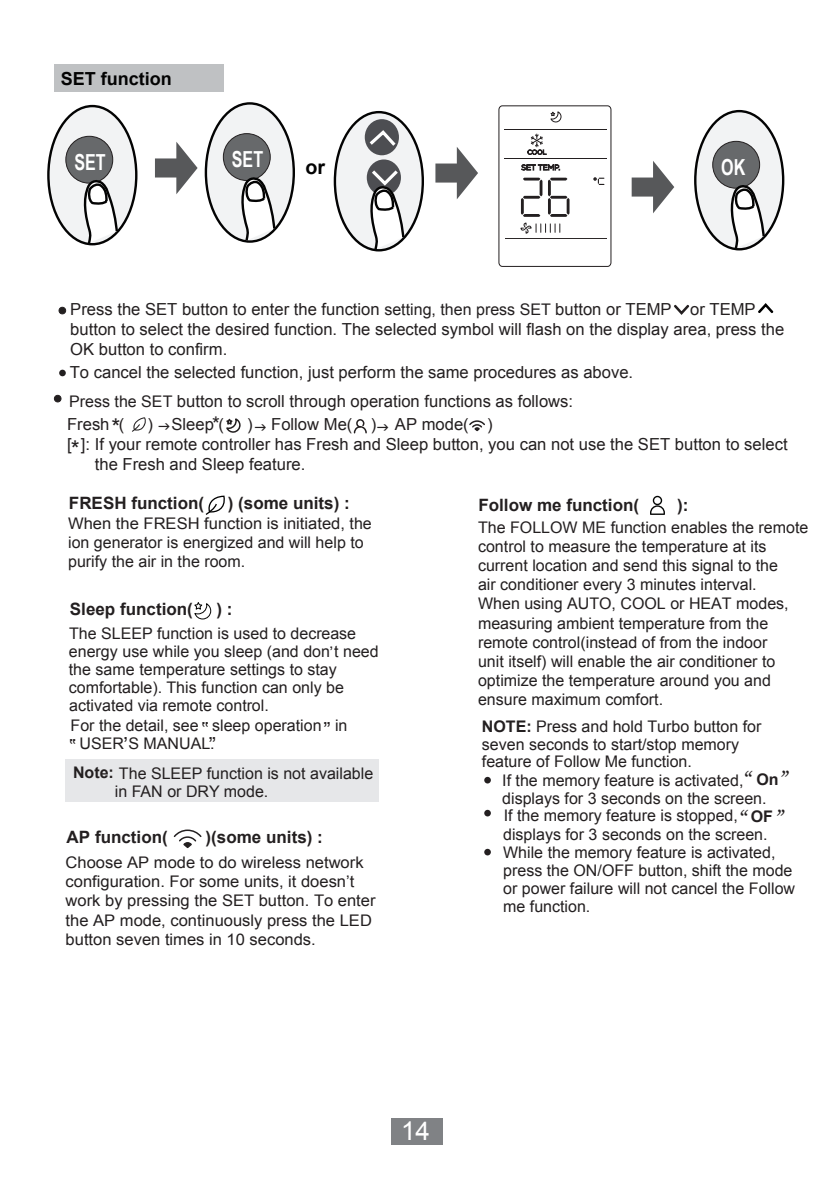
<style>
.page{position:relative;width:840px;height:1191px;background:#fff}
.page>*{position:absolute;margin:0;border:0;box-sizing:border-box;transform-origin:0 0}
.t1{font:26px "Arial";color:#fff}
.t2{font:300 24px "Adobe Song Std";color:#231f20}
.t3{font:22.6px "Arial Unicode MS";color:#231f20}
.t4{font:700 22.2px "Arial Narrow";color:#fff;scale:.89 1}
.t5{font:21px "Arial";color:#231f20}
.t6{font:19.8px "Arial Unicode MS";color:#231f20}
.t7{font:700 19.6px "Arial";color:#030303}
.t8{font:700 18px "Arial";color:#030303}
.t9{font:700 17px "Arial";color:#231f20}
.t10{font:16.6px/20px "Arial";color:#231f20}
.t11{font:16px/19.2px "Arial";color:#231f20}
.s1{font-size:16px}
.s2{font-weight:700}
</style>
<div class="page">
<div style="left:390px;top:1117px;width:52px;height:27px;background:#808285"></div>
<div style="left:54px;top:64px;width:169px;height:28px;background:#bfc1c3"></div>
<svg style="left:155px;top:142px;width:42px;height:52px"></svg>
<svg style="left:435px;top:147px;width:43px;height:52px"></svg>
<svg style="left:631px;top:161px;width:43px;height:52px"></svg>
<div style="left:48px;top:106px;width:88px;height:138px;background:#f2f3f4;border-radius:50%"></div>
<div style="left:47px;top:105px;width:90px;height:140px;border:2px solid #030303;border-radius:50%"></div>
<div style="left:66px;top:136px;width:47px;height:47px;background:#67696b;border-radius:50%"></div>
<div style="left:65px;top:136px;width:48px;height:48px;border:1px solid #231f20;border-radius:50%"></div>
<svg style="left:82px;top:180px;width:37px;height:66px"></svg>
<div style="left:206px;top:103px;width:87px;height:138px;background:#f2f3f4;border-radius:50%"></div>
<div style="left:204px;top:102px;width:91px;height:141px;border:2px solid #030303;border-radius:50%"></div>
<div style="left:223px;top:134px;width:47px;height:46px;background:#67696b;border-radius:50%"></div>
<div style="left:223px;top:133px;width:47px;height:48px;border:1px solid #231f20;border-radius:50%"></div>
<svg style="left:239px;top:178px;width:37px;height:65px"></svg>
<div style="left:695px;top:111px;width:87px;height:138px;background:#f2f3f4;border-radius:50%"></div>
<div style="left:693px;top:110px;width:91px;height:140px;border:2px solid #030303;border-radius:50%"></div>
<div style="left:712px;top:141px;width:47px;height:47px;background:#67696b;border-radius:50%"></div>
<div style="left:711px;top:141px;width:48px;height:48px;border:1px solid #231f20;border-radius:50%"></div>
<svg style="left:728px;top:185px;width:37px;height:66px"></svg>
<div style="left:335px;top:112px;width:87px;height:138px;background:#f2f3f4;border-radius:50%"></div>
<div style="left:333px;top:111px;width:91px;height:140px;border:2px solid #030303;border-radius:50%"></div>
<svg style="left:366px;top:159px;width:35px;height:37px"></svg>
<div style="left:364px;top:119px;width:35px;height:36px;background:#4d4e52;border-radius:50%"></div>
<svg style="left:369px;top:130px;width:28px;height:17px"></svg>
<svg style="left:368px;top:169px;width:37px;height:83px"></svg>
<div style="left:498px;top:105px;width:113px;height:162px;border:1px solid #231f20;border-radius:4px"></div>
<hr style="left:504px;top:238px;width:101px;height:1px;background:#2c2828">
<hr style="left:504px;top:158px;width:102px;height:1px;background:#231f20">
<hr style="left:504px;top:129px;width:102px;height:1px;background:#231f20">
<svg style="left:527px;top:134px;width:19px;height:21px"></svg>
<svg style="left:520px;top:178px;width:49px;height:56px"></svg>
<svg style="left:550px;top:111px;width:11px;height:11px"></svg>
<svg style="left:521px;top:164px;width:38px;height:7px"></svg>
<svg style="left:593px;top:177px;width:11px;height:8px"></svg>
<svg style="left:758px;top:303px;width:16px;height:11px"></svg>
<svg style="left:674px;top:304px;width:16px;height:11px"></svg>
<div style="left:59px;top:307px;width:7px;height:7px;background:#231f20;border-radius:50%"></div>
<div style="left:59px;top:307px;width:7px;height:7px;border:1px solid #231f20;border-radius:50%"></div>
<div style="left:59px;top:370px;width:7px;height:6px;background:#231f20;border-radius:50%"></div>
<div style="left:65px;top:760px;width:313px;height:42px;background:#e6e7e9"></div>
<svg style="left:194px;top:602px;width:17px;height:18px"></svg>
<svg style="left:205px;top:495px;width:20px;height:20px"></svg>
<svg style="left:650px;top:496px;width:14px;height:19px"></svg>
<svg style="left:484px;top:810px;width:6px;height:6px"></svg>
<svg style="left:484px;top:849px;width:6px;height:6px"></svg>
<svg style="left:484px;top:777px;width:6px;height:6px"></svg>
<svg style="left:173px;top:829px;width:29px;height:20px"></svg>
<div style="left:54px;top:395px;width:7px;height:7px;background:#231f20;border-radius:50%"></div>
<div style="left:54px;top:395px;width:7px;height:7px;border:1px solid #231f20;border-radius:50%"></div>
<svg style="left:353px;top:419px;width:14px;height:15px"></svg>
<svg style="left:132px;top:417px;width:14px;height:15px"></svg>
<svg style="left:226px;top:418px;width:14px;height:15px"></svg>
<svg style="left:469px;top:420px;width:16px;height:12px"></svg>
<p class="t8" style="left:61px;top:67px;width:113px">SET function</p>
<h3 class="t4" style="left:232px;top:142px;width:37px">SET</h3>
<h3 class="t4" style="left:721px;top:150px;width:29px">OK</h3>
<h3 class="t4" style="left:74px;top:145px;width:37px">SET</h3>
<p class="t7" style="left:305px;top:154px;width:21px">or</p>
<p class="t10" style="left:70px;top:299px;width:715px">Press the SET button to enter the function <span class="s1">setting, then press SET</span> button or TEMP or TEMP button to select the desired function. The selected symbol will flash on the display area, press the<br>OK button to confirm.</p>
<p class="t10" style="left:70px;top:362px;width:564px">To cancel the selected function, just perform the same procedures as above.</p>
<p class="t10" style="left:67px;top:390px;width:507px;line-height:22.8px"><span class="s1">Press the SET</span> button to scroll through operation functions as follows:<br>Fresh (</p>
<p class="t6" style="left:212px;top:410px;width:9px">*</p>
<p class="t10" style="left:147px;top:414px;width:78px">) Sleep (</p>
<p class="t10" style="left:247px;top:414px;width:247px">) Follow Me( ) AP mode( )</p>
<p class="t10" style="left:67px;top:434px;width:721px">[ ]: If your remote controller has Fresh and Sleep button, you can not use the SET button to select</p>
<p class="t10" style="left:95px;top:454px;width:212px">the Fresh and Sleep feature.</p>
<h3 class="t3" style="left:111px;top:410px;width:10px">*</h3>
<h3 class="t3" style="left:71px;top:433px;width:10px">*</h3>
<p class="t9" style="left:69px;top:492px;width:137px">FRESH function(</p>
<p class="t9" style="left:228px;top:492px;width:123px">) (some units) :</p>
<p class="t11" style="left:68px;top:514px;width:305px">When the FRESH function is initiated, the ion generator is energized and will help to purify the air in the room.</p>
<p class="t9" style="left:70px;top:598px;width:124px">Sleep function(</p>
<p class="t9" style="left:216px;top:598px;width:18px">) :</p>
<p class="t11" style="left:69px;top:624px;width:311px;line-height:18px">The SLEEP function is used to decrease energy use while you sleep (and don t need the same temperature settings to stay comfortable). This function can only be activated via remote control.</p>
<p class="t11" style="left:329px;top:633px;width:6px">,</p>
<p class="t11" style="left:79px;top:717px;width:269px;line-height:17.8px;text-indent:-9px">For the detail, see sleep operation in<br>USER S MANUAL.</p>
<h3 class="t5" style="left:322px;top:703px;width:11px">,,</h3>
<h3 class="t5" style="left:123px;top:717px;width:7px">,</h3>
<h3 class="t5" style="left:208px;top:718px;width:11px">,,</h3>
<p class="t11" style="left:115px;top:764px;width:260px;line-height:18px;text-indent:-42px"><span class="s2">Note:</span> The SLEEP function is not available in FAN or DRY mode.</p>
<p class="t9" style="left:67px;top:825px;width:103px">AP function(</p>
<p class="t9" style="left:205px;top:825px;width:119px">)(some units) :</p>
<p class="t11" style="left:66px;top:853px;width:311px">Choose AP mode to do wireless network configuration. For some units, it doesn’t work by pressing the SET button. To enter the AP mode, continuously press the LED button seven times in 10 seconds.</p>
<p class="t9" style="left:478px;top:494px;width:162px">Follow me function(</p>
<p class="t9" style="left:676px;top:494px;width:13px">):</p>
<p class="t11" style="left:478px;top:517px;width:331px">The FOLLOW ME function enables the remote control to measure the temperature at its current location and send this signal to the<br>air conditioner every 3 minutes interval.<br>When using AUTO, COOL or HEAT modes, measuring ambient temperature from the remote control(instead of from the indoor<br>unit itself) will enable the air conditioner to optimize the temperature around you and ensure maximum comfort.</p>
<p class="t11" style="left:481px;top:717px;width:281px;line-height:17.4px"><span class="s2">NOTE:</span> Press and hold Turbo button for seven seconds to start/stop memory feature of Follow Me function.</p>
<p class="t11" style="left:502px;top:771px;width:278px;line-height:18px">If the memory feature is activated, <span class="s2">On </span>displays for 3 seconds on the screen.</p>
<h2 class="t2" style="left:730px;top:769px;width:74px">“ ”</h2>
<h2 class="t2" style="left:725px;top:808px;width:74px">“ ”</h2>
<p class="t11" style="left:503px;top:806px;width:293px;line-height:18.2px">If the memory feature is stopped, <span class="s2">OF </span>displays for 3 seconds on the screen.<br>While the memory feature is activated, press the ON/OFF button, shift the mode or power failure will not cancel the Follow me function.</p>
<h1 class="t1" style="left:401px;top:1114px;width:30px">14</h1>
</div>
